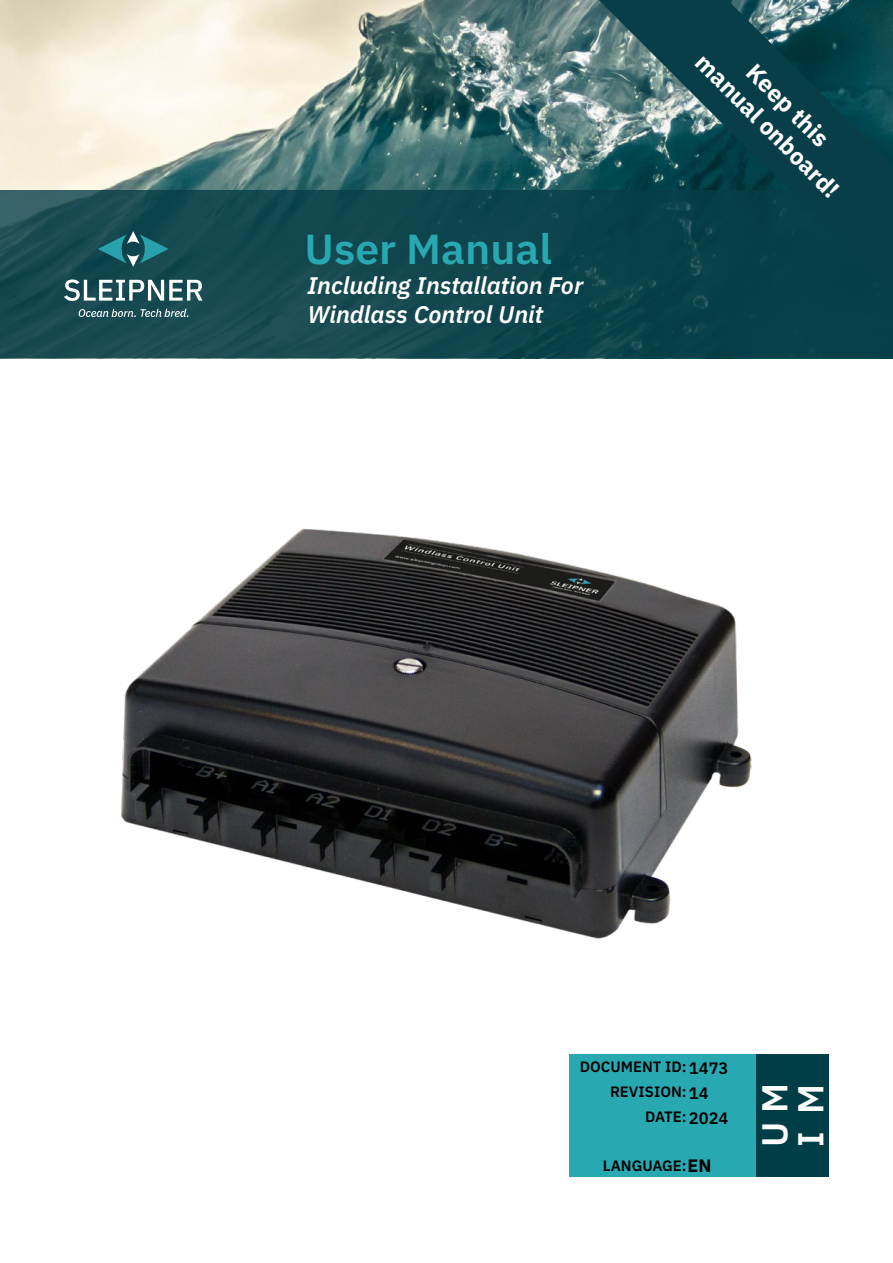
<style>
.page{position:relative;width:893px;height:1263px;background:#fff}
.page>*{position:absolute;margin:0;border:0;box-sizing:border-box;transform-origin:0 0}
.t1{font:600 42px "IBM Plex Sans";color:#28a9b1}
.t2{font:600 36px "IBM Plex Sans";color:#fff}
.t3{font:italic 600 24px "IBM Plex Sans";color:#fff}
.t4{font:700 24px "IBM Plex Sans";color:#fff}
.t5{font:700 18px "IBM Plex Sans";color:#000}
.t6{font:600 16.5px "IBM Plex Sans";color:#000}
.t7{font:600 15px/24.8px "IBM Plex Sans";color:#000;text-align:right}
.s1{font-size:16.5px}
</style>
<div class="page">
<img style="left:0;top:0;width:599px;height:190px">
<svg style="left:0;top:190px;width:893px;height:168px;background:#12474e"></svg>
<svg style="left:98px;top:231px;width:71px;height:36px;background:#23666f"></svg>
<svg style="left:79px;top:309px;width:109px;height:8px"></svg>
<svg style="left:64px;top:279px;width:138px;height:22px"></svg>
<div style="left:756px;top:1054px;width:73px;height:123px;background:#003e47"></div>
<div style="left:569px;top:1054px;width:187px;height:123px;background:#28a9b1"></div>
<svg style="left:599px;top:0;width:294px;height:294px;background:#194d55"></svg>
<img style="left:121px;top:528px;width:631px;height:411px">
<p class="t1" style="left:304px;top:216px;width:249px">User Manual</p>
<p class="t3" style="left:307px;top:266px;width:277px">Including Installation For</p>
<p class="t3" style="left:307px;top:295px;width:237px">Windlass Control Unit</p>
<p class="t4" style="left:713px;top:44px;width:193px;rotate:45deg">manual onboard!</p>
<p class="t4" style="left:764px;top:54px;width:107px;rotate:45deg">Keep this</p>
<p class="t7" style="left:580px;top:1053px;width:150px">DOCUMENT ID:<span class="s1">1473</span></p>
<p class="t6" style="left:689px;top:1080px;width:21px">14</p>
<p class="t7" style="left:610px;top:1078px;width:78px">REVISION:<br>DATE:</p>
<p class="t7" style="left:603px;top:1152px;width:85px">LANGUAGE:</p>
<p class="t6" style="left:689px;top:1105px;width:41px">2024</p>
<p class="t5" style="left:687px;top:1151px;width:25px">EN</p>
<p class="t2" style="left:746px;top:1147px;width:65px;rotate:-90deg">U M</p>
<p class="t2" style="left:782px;top:1147px;width:64px;rotate:-90deg">I M</p>
</div>
